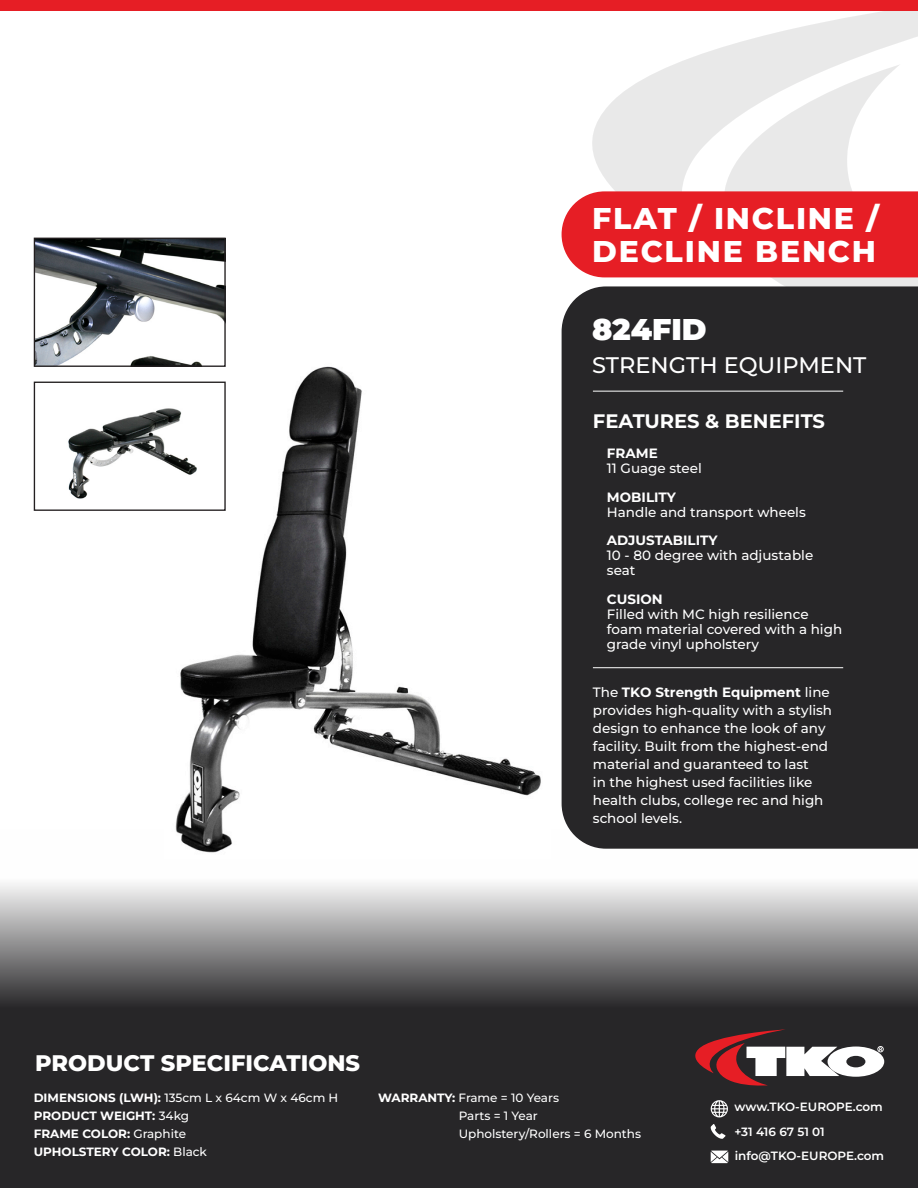
<style>
.page{position:relative;width:918px;height:1188px;background:#fff}
.page>*{position:absolute;margin:0;border:0;box-sizing:border-box;transform-origin:0 0}
.Category{font:800 30px/33px "Montserrat";letter-spacing:.06em;color:#fff}
.t1{font:900 30px "Montserrat";color:#fff}
.Category-2{font:800 22.5px "Montserrat";color:#fff}
.t2{font:500 22.5px "Montserrat";color:#fff}
.t3{font:700 19.5px "Montserrat";color:#fff}
.t4{font:500 13.5px/18px "Montserrat";color:#fff}
.t5{font:500 12px "Montserrat";color:#fff}
.t6{font:700 12px "Montserrat";color:#fff}
.t7{font:600 12px/24.3px "Montserrat";color:#fff}
.s1{font-weight:700}
.s2{font-weight:500}
</style>
<div class="page">
<div style="left:0;top:1013px;width:918px;height:175px;background:#272628"></div>
<svg style="left:0;top:883px;width:918px;height:130px;background:#8a8a8b"></svg>
<svg style="left:695px;top:1029px;width:189px;height:57px"></svg>
<svg style="left:592px;top:11px;width:326px;height:180px;fill:#e9e9e9"></svg>
<svg style="left:690px;top:64px;width:228px;height:222px;fill:#e9e9e9"></svg>
<svg style="left:711px;top:1100px;width:17px;height:17px"></svg>
<svg style="left:711px;top:1124px;width:15px;height:15px"></svg>
<svg style="left:711px;top:1151px;width:17px;height:12px"></svg>
<div style="left:0;top:0;width:918px;height:11px;background:#e61e25"></div>
<img style="left:164px;top:366px;width:377px;height:487px">
<div style="left:562px;top:286px;width:356px;height:563px;background:#272628"></div>
<hr style="left:593px;top:391px;width:250px;height:1px;background:#fff">
<hr style="left:593px;top:667px;width:250px;height:1px;background:#fff">
<div style="left:562px;top:191px;width:356px;height:86px;background:#e61e25"></div>
<img style="left:68px;top:384px;width:139px;height:125px">
<div style="left:34px;top:382px;width:192px;height:129px;border:1px solid #231f20"></div>
<img style="left:36px;top:240px;width:188px;height:125px">
<div style="left:34px;top:238px;width:192px;height:129px;border:1px solid #231f20"></div>
<p class="Category" style="left:592px;top:201px;width:288px">FLAT / INCLINE /<br>DECLINE BENCH</p>
<p class="t1" style="left:592px;top:309px;width:116px">824FID</p>
<p class="t2" style="left:592px;top:350px;width:276px">STRENGTH EQUIPMENT</p>
<p class="t3" style="left:593px;top:408px;width:234px">FEATURES &amp; BENEFITS</p>
<p class="t4" style="left:607px;top:446px;width:96px;line-height:15px"><span class="s1">FRAME<br></span>11 Guage steel</p>
<p class="t4" style="left:607px;top:489px;width:200px;line-height:15px"><span class="s1">MOBILITY<br></span>Handle and transport wheels</p>
<p class="t4" style="left:607px;top:533px;width:208px;line-height:15px"><span class="s1">ADJUSTABILITY<br></span>10 - 80 degree with adjustable seat</p>
<p class="t4" style="left:607px;top:591px;width:237px;line-height:15px"><span class="s1">CUSION<br></span>Filled with MC high resilience foam material covered with a high grade vinyl upholstery</p>
<p class="t4" style="left:593px;top:683px;width:241px">The <span class="s1">TKO Strength Equipment</span> line provides high-quality with a stylish design to enhance the look of any facility. Built from the highest-end material and guaranteed to last<br>in the highest used facilities like health clubs, college rec and high school levels.</p>
<p class="Category-2" style="left:35px;top:1048px;width:326px">PRODUCT SPECIFICATIONS</p>
<p class="t5" style="left:34px;top:1090px;width:306px"><span class="s1">DIMENSIONS (LWH):</span> 135cm L x 64cm W x 46cm H</p>
<p class="t6" style="left:34px;top:1108px;width:157px">PRODUCT WEIGHT: <span class="s2">34kg</span></p>
<p class="t6" style="left:34px;top:1126px;width:154px">FRAME COLOR: <span class="s2">Graphite</span></p>
<p class="t6" style="left:34px;top:1144px;width:175px">UPHOLSTERY COLOR: <span class="s2">Black</span></p>
<p class="t5" style="left:378px;top:1090px;width:182px"><span class="s1">WARRANTY:</span> Frame = 10 Years</p>
<p class="t5" style="left:459px;top:1108px;width:81px">Parts = 1 Year</p>
<p class="t5" style="left:459px;top:1126px;width:184px">Upholstery/Rollers = 6 Months</p>
<p class="t7" style="left:734px;top:1095px;width:151px">www.TKO-EUROPE.com +31 416 67 51 01 info@TKO-EUROPE.com</p>
</div>
